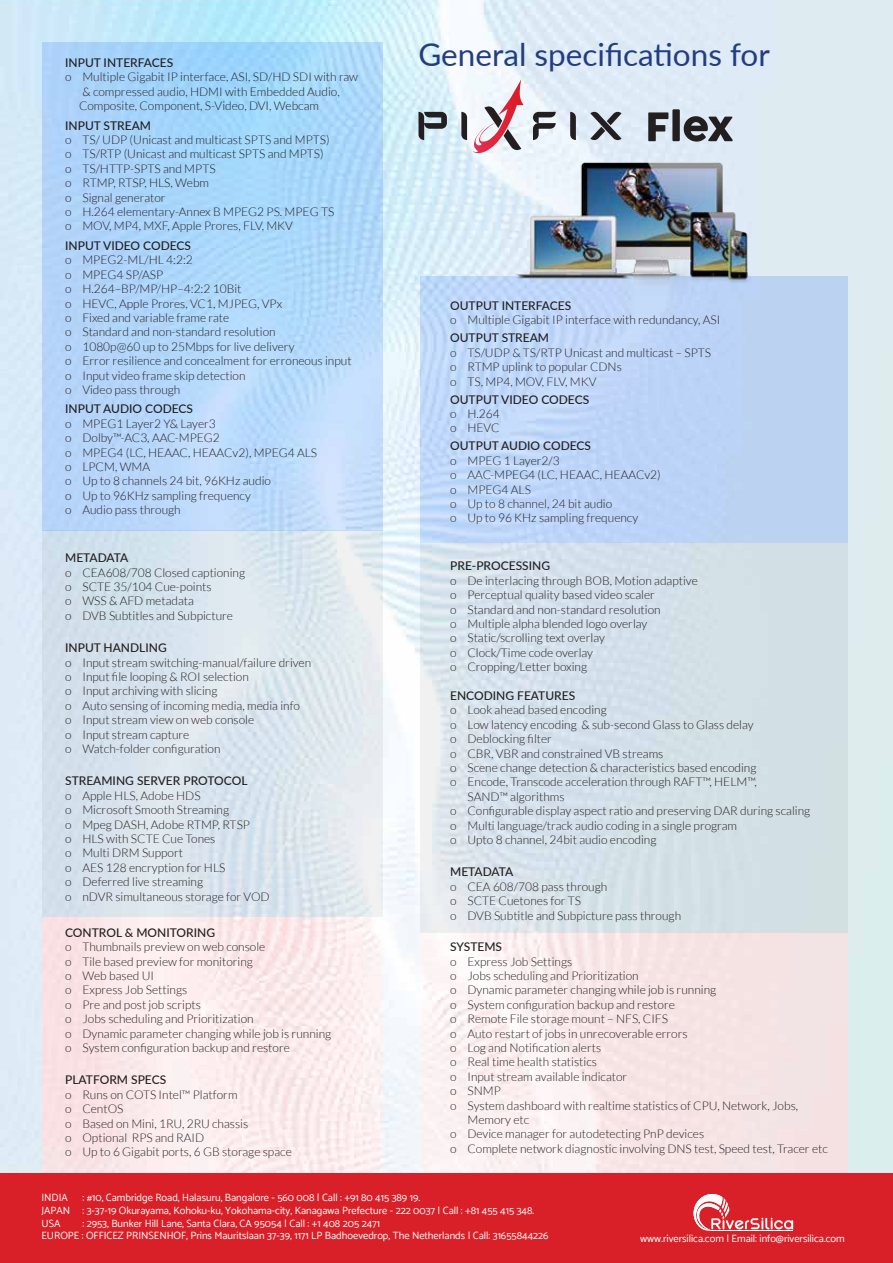
<style>
.page{position:relative;width:893px;height:1263px;background:#fff}
.page>*{position:absolute;margin:0;border:0;box-sizing:border-box;transform-origin:0 0}
.t1{font:31.5px "Lato";color:#233e80}
.t2{font:300 12px/14.4px "Lato";color:#231f20}
.t3{font:500 12px "Lato";color:#231f20}
.t4{font:500 12px "Lato";letter-spacing:-.02em;color:#231f20}
.t5{font:10.5px/12.6px "Catamaran";color:#fff}
</style>
<div class="page">
<img style="left:0;top:0;width:893px;height:1174px">
<svg style="left:42px;top:42px;width:340px;height:488px;background:#b1d7fa"></svg>
<div style="left:42px;top:530px;width:340px;height:387px;background:linear-gradient(to right,#d1dfeb,#e4ebf0)"></div>
<div style="left:42px;top:917px;width:340px;height:297px;background:#fcebec"></div>
<div style="left:421px;top:932px;width:427px;height:242px;background:linear-gradient(to right,#fdf4f5,#f3dedf)"></div>
<div style="left:420px;top:276px;width:428px;height:266px;background:linear-gradient(to right,#c1d9fc,#bad1f1)"></div>
<div style="left:420px;top:543px;width:428px;height:389px;background:linear-gradient(to right,#dce5ef,#cfdde3)"></div>
<svg style="left:648px;top:109px;width:85px;height:33px;background:#83878e"></svg>
<svg style="left:418px;top:79px;width:203px;height:75px"></svg>
<div style="left:0;top:1174px;width:893px;height:89px;background:#d92028"></div>
<svg style="left:693px;top:1193px;width:100px;height:38px"></svg>
<img style="left:498px;top:152px;width:265px;height:153px">
<p class="t3" style="left:65px;top:54px;width:110px">INPUT INTERFACES</p>
<p class="t2" style="left:79px;top:70px;width:281px;text-indent:-14px">o Multiple Gigabit IP interface, ASI, SD/HD SDI with raw &amp; compressed audio, HDMI with Embedded Audio,<br>Composite, Component, S-Video, DVI, Webcam</p>
<p class="t3" style="left:65px;top:117px;width:87px">INPUT STREAM</p>
<p class="t2" style="left:65px;top:133px;width:271px">o TS/ UDP (Unicast and multicast SPTS and MPTS) o TS/RTP (Unicast and multicast SPTS and MPTS)<br>o TS/HTTP-SPTS and MPTS<br>o RTMP, RTSP, HLS, Webm<br>o Signal generator<br>o H.264 elementary-Annex B MPEG2 PS. MPEG TS o MOV, MP4, MXF, Apple Prores, FLV, MKV</p>
<p class="t3" style="left:65px;top:237px;width:127px">INPUT VIDEO CODECS</p>
<p class="t2" style="left:65px;top:253px;width:288px">o MPEG2-ML/HL 4:2:2<br>o MPEG4 SP/ASP<br>o H.264–BP/MP/HP–4:2:2 10Bit<br>o HEVC, Apple Prores, VC1, MJPEG, VPx<br>o Fixed and variable frame rate<br>o Standard and non-standard resolution<br>o 1080p@60 up to 25Mbps for live delivery<br>o Error resilience and concealment for erroneous input o Input video frame skip detection<br>o Video pass through</p>
<p class="t3" style="left:65px;top:400px;width:129px">INPUT AUDIO CODECS</p>
<p class="t2" style="left:65px;top:416px;width:254px">o MPEG1 Layer2 Y&amp; Layer3<br>o Dolby™-AC3, AAC-MPEG2<br>o MPEG4 (LC, HEAAC, HEAACv2), MPEG4 ALS o LPCM, WMA<br>o Up to 8 channels 24 bit, 96KHz audio<br>o Up to 96KHz sampling frequency<br>o Audio pass through</p>
<p class="t4" style="left:65px;top:549px;width:65px">METADATA</p>
<p class="t2" style="left:65px;top:565px;width:182px">o CEA608/708 Closed captioning o SCTE 35/104 Cue-points<br>o WSS &amp; AFD metadata<br>o DVB Subtitles and Subpicture</p>
<p class="t3" style="left:65px;top:639px;width:103px">INPUT HANDLING</p>
<p class="t2" style="left:65px;top:655px;width:248px">o Input stream switching-manual/failure driven o Input file looping &amp; ROI selection<br>o Input archiving with slicing<br>o Auto sensing of incoming media, media info<br>o Input stream view on web console<br>o Input stream capture<br>o Watch-folder configuration</p>
<p class="t3" style="left:65px;top:772px;width:184px">STREAMING SERVER PROTOCOL</p>
<p class="t2" style="left:65px;top:788px;width:206px">o Apple HLS, Adobe HDS<br>o Microsoft Smooth Streaming<br>o Mpeg DASH, Adobe RTMP, RTSP<br>o HLS with SCTE Cue Tones<br>o Multi DRM Support<br>o AES 128 encryption for HLS<br>o Deferred live streaming<br>o nDVR simultaneous storage for VOD</p>
<p class="t3" style="left:65px;top:924px;width:152px">CONTROL &amp; MONITORING</p>
<p class="t2" style="left:65px;top:940px;width:268px">o Thumbnails preview on web console<br>o Tile based preview for monitoring<br>o Web based UI<br>o Express Job Settings<br>o Pre and post job scripts<br>o Jobs scheduling and Prioritization<br>o Dynamic parameter changing while job is running o System configuration backup and restore</p>
<p class="t3" style="left:65px;top:1071px;width:103px">PLATFORM SPECS</p>
<p class="t2" style="left:65px;top:1087px;width:228px">o Runs on COTS Intel™ Platform<br>o CentOS<br>o Based on Mini, 1RU, 2RU chassis<br>o Optional RPS and RAID<br>o Up to 6 Gigabit ports, 6 GB storage space</p>
<h1 class="t1" style="left:418px;top:32px;width:353px">General specifications for</h1>
<p class="t3" style="left:450px;top:297px;width:123px">OUTPUT INTERFACES</p>
<p class="t2" style="left:450px;top:313px;width:272px">o Multiple Gigabit IP interface with redundancy, ASI</p>
<p class="t3" style="left:450px;top:329px;width:100px">OUTPUT STREAM</p>
<p class="t2" style="left:450px;top:345px;width:262px">o TS/UDP &amp; TS/RTP Unicast and multicast – SPTS o RTMP uplink to popular CDNs<br>o TS, MP4, MOV, FLV, MKV</p>
<p class="t3" style="left:450px;top:390px;width:140px">OUTPUT VIDEO CODECS</p>
<p class="t2" style="left:450px;top:406px;width:51px">o H.264 o HEVC</p>
<p class="t3" style="left:450px;top:437px;width:142px">OUTPUT AUDIO CODECS</p>
<p class="t2" style="left:450px;top:453px;width:212px">o MPEG 1 Layer2/3<br>o AAC-MPEG4 (LC, HEAAC, HEAACv2) o MPEG4 ALS<br>o Up to 8 channel, 24 bit audio<br>o Up to 96 KHz sampling frequency</p>
<p class="t3" style="left:450px;top:557px;width:101px">PRE-PROCESSING</p>
<p class="t2" style="left:450px;top:573px;width:249px">o De interlacing through BOB, Motion adaptive o Perceptual quality based video scaler<br>o Standard and non-standard resolution<br>o Multiple alpha blended logo overlay<br>o Static/scrolling text overlay<br>o Clock/Time code overlay<br>o Cropping/Letter boxing</p>
<p class="t3" style="left:450px;top:687px;width:127px">ENCODING FEATURES</p>
<p class="t2" style="left:450px;top:703px;width:158px">o Look ahead based encoding</p>
<p class="t2" style="left:450px;top:717px;width:305px">o Low latency encoding &amp; sub-second Glass to Glass delay</p>
<p class="t2" style="left:450px;top:732px;width:103px">o Deblocking filter</p>
<p class="t2" style="left:450px;top:746px;width:215px">o CBR, VBR and constrained VB streams</p>
<p class="t2" style="left:450px;top:760px;width:308px">o Scene change detection &amp; characteristics based encoding</p>
<p class="t2" style="left:450px;top:775px;width:308px">o Encode, Transcode acceleration through RAFT™, HELM™,</p>
<p class="t2" style="left:467px;top:789px;width:99px">SAND™ algorithms</p>
<p class="t2" style="left:450px;top:804px;width:362px">o Configurable display aspect ratio and preserving DAR during scaling</p>
<p class="t2" style="left:450px;top:818px;width:288px">o Multi language/track audio coding in a single program</p>
<p class="t2" style="left:450px;top:832px;width:208px">o Upto 8 channel, 24bit audio encoding</p>
<p class="t4" style="left:450px;top:863px;width:65px">METADATA</p>
<p class="t2" style="left:450px;top:879px;width:232px">o CEA 608/708 pass through<br>o SCTE Cuetones for TS<br>o DVB Subtitle and Subpicture pass through</p>
<p class="t3" style="left:450px;top:938px;width:53px">SYSTEMS</p>
<p class="t2" style="left:450px;top:954px;width:124px">o Express Job Settings</p>
<p class="t2" style="left:450px;top:968px;width:190px">o Jobs scheduling and Prioritization</p>
<p class="t2" style="left:450px;top:983px;width:268px">o Dynamic parameter changing while job is running</p>
<p class="t2" style="left:450px;top:997px;width:226px">o System configuration backup and restore</p>
<p class="t2" style="left:450px;top:1012px;width:219px">o Remote File storage mount – NFS, CIFS</p>
<p class="t2" style="left:450px;top:1026px;width:239px">o Auto restart of jobs in unrecoverable errors</p>
<p class="t2" style="left:450px;top:1040px;width:153px">o Log and Notification alerts</p>
<p class="t2" style="left:450px;top:1055px;width:148px">o Real time health statistics</p>
<p class="t2" style="left:450px;top:1069px;width:179px">o Input stream available indicator</p>
<p class="t2" style="left:450px;top:1084px;width:52px">o SNMP</p>
<p class="t2" style="left:450px;top:1098px;width:350px">o System dashboard with realtime statistics of CPU, Network, Jobs,</p>
<p class="t2" style="left:467px;top:1112px;width:63px">Memory etc</p>
<p class="t2" style="left:450px;top:1127px;width:256px">o Device manager for autodetecting PnP devices</p>
<p class="t2" style="left:450px;top:1141px;width:379px">o Complete network diagnostic involving DNS test, Speed test, Tracer etc</p>
<p class="t5" style="left:42px;top:1191px;width:494px;text-indent:41px">: #10, Cambridge Road, Halasuru, Bangalore - 560 008 | Call : +91 80 415 389 19.<br>JAPAN : 3-37-19 Okurayama, Kohoku-ku, Yokohama-city, Kanagawa Prefecture - 222 0037 | Call : +81 455 415 348.<br>USA</p>
<p class="t5" style="left:42px;top:1191px;width:28px">INDIA</p>
<p class="t5" style="left:42px;top:1217px;width:509px;text-indent:41px">: 2953, Bunker Hill Lane, Santa Clara, CA 95054 | Call : +1 408 205 2471<br>EUROPE : OFFICEZ PRINSENHOF, Prins Mauritslaan 37-39, 1171 LP Badhoevedrop, The Netherlands | Call: 31655844226</p>
<p class="t5" style="left:640px;top:1232px;width:206px">www.riversilica.com | Email: info@riversilica.com</p>
</div>
